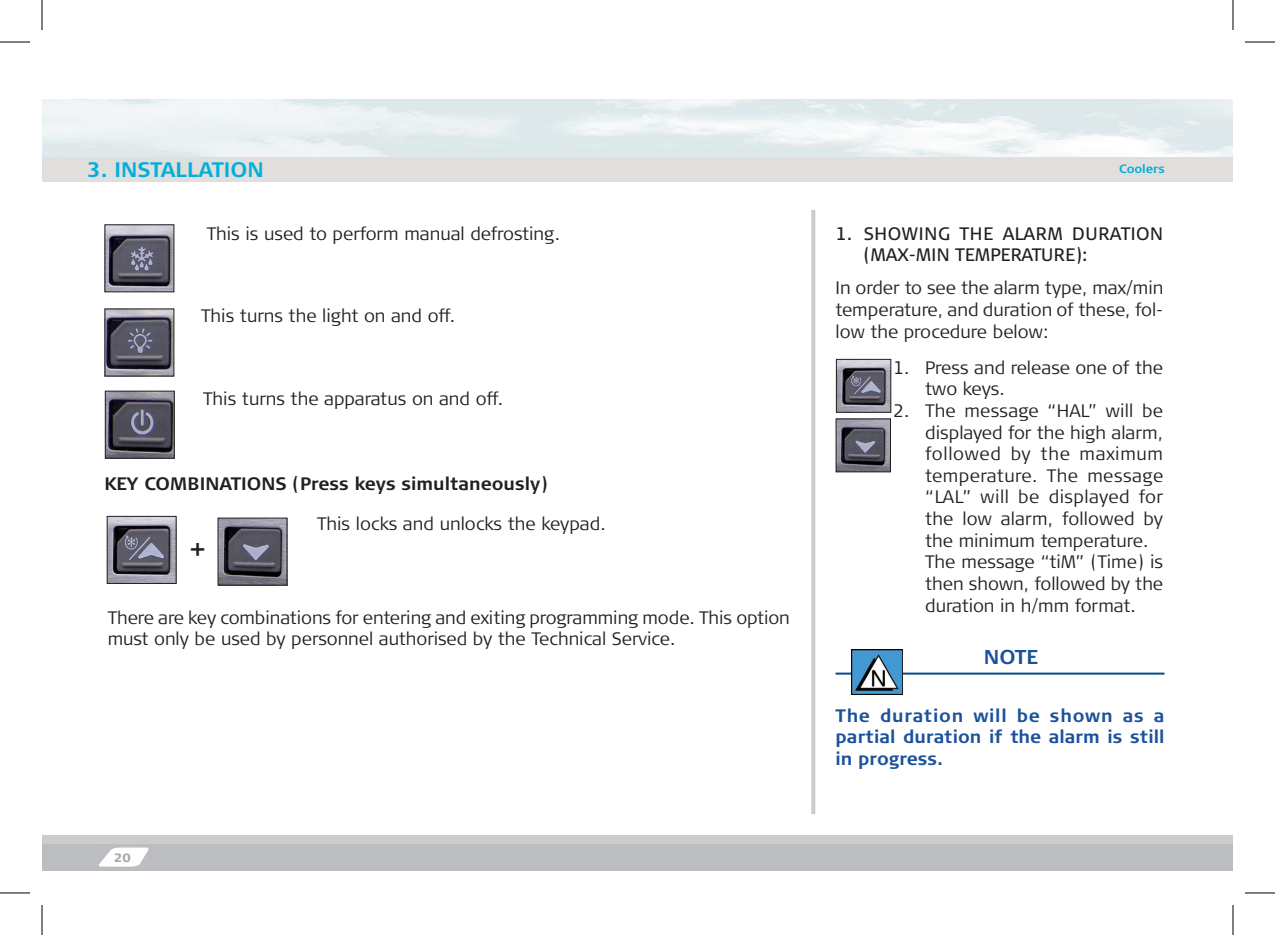
<style>
.page{position:relative;width:1275px;height:935px;background:#fff}
.page>*{position:absolute;margin:0;border:0;box-sizing:border-box;transform-origin:0 0}
.t1{font:700 22px "Signa Column";color:#231f20}
.t2{font:700 21px "Signa Column";color:#00b0db}
.t3{font:700 20px "Signa Column";color:#1a529c}
.t4{font:300 18px/21.6px "Signa Column";color:#231f20}
.t5{font:700 18px/21.6px "Signa Column";color:#1a529c;text-align:justify}
.t6{font:18px/21.6px "Signa Column";letter-spacing:.03em;color:#231f20}
.t7{font:700 18px "Signa Column";color:#231f20}
.t8{font:700 12px "Signa Column";color:#00b0db}
.t9{font:900 12px "Signa Column";color:#a8a9ad}
</style>
<div class="page">
<svg style="left:811px;top:210px;width:4px;height:604px;background:#d1cfce"></svg>
<div style="left:42px;top:843px;width:1190px;height:27px;background:#bcbdc0"></div>
<div style="left:42px;top:834px;width:1190px;height:9px;background:#ceccca"></div>
<div style="left:42px;top:156px;width:1190px;height:26px;background:#e0dfdd"></div>
<img style="left:98px;top:847px;width:51px;height:20px">
<img style="left:106px;top:226px;width:66px;height:64px">
<div style="left:104px;top:224px;width:70px;height:68px;border:1px solid #231f20"></div>
<img style="left:106px;top:310px;width:66px;height:64px">
<img style="left:107px;top:392px;width:66px;height:64px">
<div style="left:105px;top:390px;width:70px;height:68px;border:1px solid #231f20"></div>
<img style="left:109px;top:518px;width:66px;height:64px">
<div style="left:107px;top:516px;width:70px;height:68px;border:1px solid #231f20"></div>
<img style="left:219px;top:519px;width:66px;height:64px">
<div style="left:217px;top:517px;width:70px;height:68px;border:1px solid #231f20"></div>
<img style="left:837px;top:420px;width:52px;height:50px">
<div style="left:835px;top:418px;width:56px;height:54px;border:1px solid #231f20"></div>
<img style="left:838px;top:361px;width:51px;height:50px">
<div style="left:836px;top:359px;width:55px;height:54px;border:1px solid #231f20"></div>
<hr style="left:835px;top:672px;width:329px;height:2px;background:#014b92">
<img style="left:851px;top:649px;width:52px;height:45px">
<hr style="left:0;top:42px;width:30px;height:1px;background:#000">
<hr style="left:1245px;top:42px;width:30px;height:1px;background:#000">
<hr style="left:0;top:892px;width:30px;height:1px;background:#000">
<hr style="left:1245px;top:892px;width:30px;height:1px;background:#000">
<hr style="left:42px;top:0;width:1px;height:30px;background:#000">
<hr style="left:42px;top:904px;width:1px;height:30px;background:#000">
<hr style="left:1232px;top:0;width:1px;height:30px;background:#000">
<hr style="left:1232px;top:904px;width:1px;height:30px;background:#000">
<p class="t2" style="left:87px;top:157px;width:178px">3. INSTALLATION</p>
<p class="t4" style="left:207px;top:223px;width:355px">This is used to perform manual defrosting.</p>
<p class="t4" style="left:201px;top:305px;width:255px">This turns the light on and off.</p>
<p class="t4" style="left:203px;top:388px;width:301px">This turns the apparatus on and off.</p>
<p class="t7" style="left:104px;top:472px;width:445px">KEY COMBINATIONS (Press keys simultaneously)</p>
<p class="t1" style="left:191px;top:536px;width:15px">+</p>
<p class="t4" style="left:317px;top:512px;width:290px">This locks and unlocks the keypad.</p>
<p class="t4" style="left:108px;top:606px;width:683px">There are key combinations for entering and exiting programming mode. This option must only be used by personnel authorised by the Technical Service.</p>
<p class="t9" style="left:114px;top:850px;width:18px">20</p>
<p class="t8" style="left:1119px;top:161px;width:47px">Coolers</p>
<p class="t6" style="left:864px;top:222px;width:300px;text-indent:-28px">1. SHOWING THE ALARM DURATION (MAX-MIN TEMPERATURE):</p>
<p class="t4" style="left:835px;top:277px;width:329px;text-align:justify">In order to see the alarm type, max/min temperature, and duration of these, fol&shy;low the procedure below:</p>
<p class="t4" style="left:925px;top:357px;width:239px;text-indent:-32px">1. Press and release one of the two keys.</p>
<p class="t4" style="left:925px;top:400px;width:239px;text-indent:-32px">2. The message “HAL” will be displayed for the high alarm, followed by the maximum temperature. The message “LAL” will be displayed for the low alarm, followed by the minimum temperature.<br>The message “tiM” (Time) is then shown, followed by the duration in h/mm format.</p>
<p class="t3" style="left:984px;top:645px;width:56px">NOTE</p>
<p class="t5" style="left:835px;top:704px;width:330px">The duration will be shown as a partial duration if the alarm is still in progress.</p>
</div>
